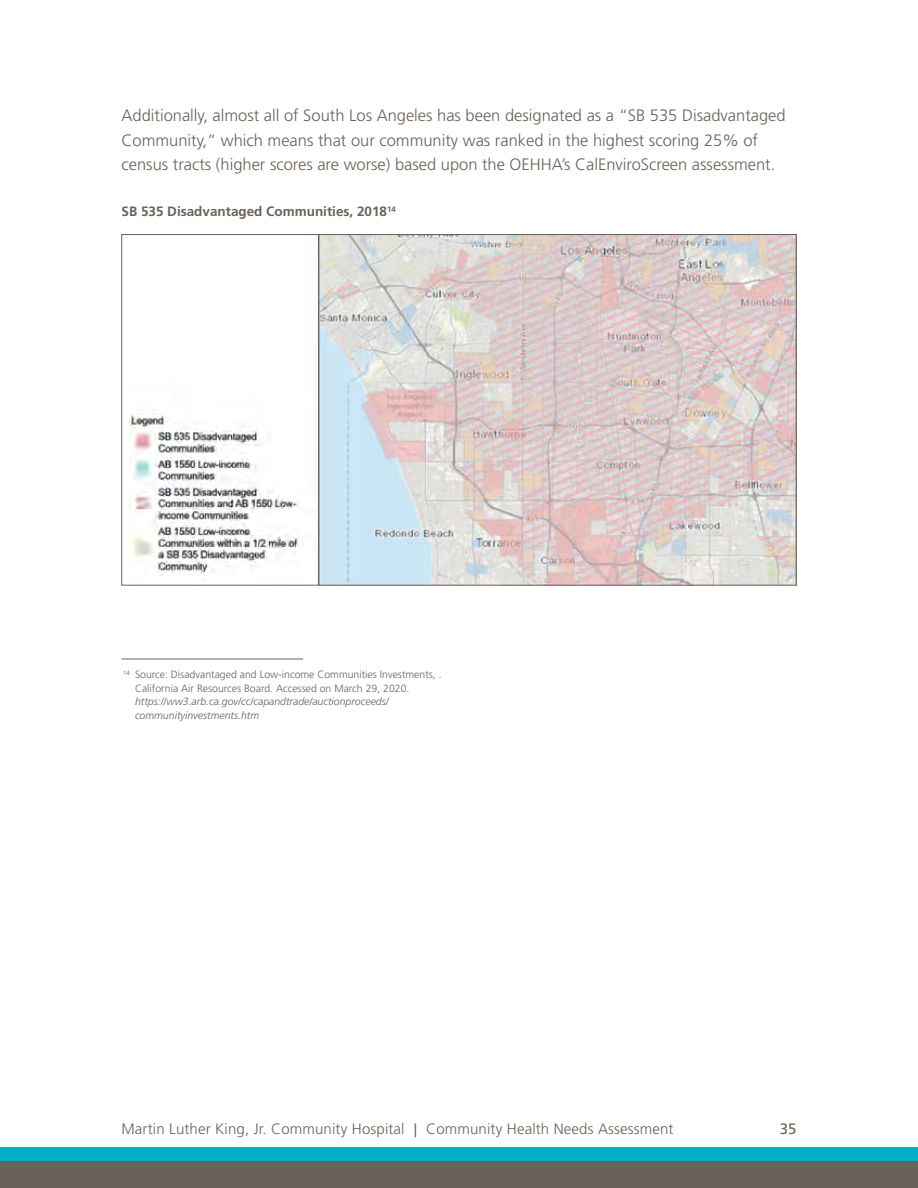
<style>
.page{position:relative;width:918px;height:1188px;background:#fff}
.page>*{position:absolute;margin:0;border:0;box-sizing:border-box;transform-origin:0 0}
.t1{font:300 16.5px/24.8px "Frutiger";color:#6a6158}
.t2{font:300 15px "Frutiger";letter-spacing:.01em;color:#6a6158}
.t3{font:15px "Frutiger";color:#6a6158}
.t4{font:700 13.5px "Frutiger";color:#6a6158}
.t5{font:300 10.5px/13.5px "Frutiger";color:#6a6158}
.t6{font:italic 300 10.5px/13.5px "Frutiger";color:#6a6158}
.s1{font-size:18px}
</style>
<div class="page">
<div style="left:0;top:1148px;width:918px;height:13px;background:#00aec7"></div>
<div style="left:0;top:1161px;width:918px;height:27px;background:#6a6158"></div>
<hr style="left:122px;top:659px;width:181px;height:1px;background:#6c6863">
<img style="left:129px;top:236px;width:665px;height:347px">
<div style="left:122px;top:234px;width:197px;height:351px;border:1px solid #6a6158"></div>
<p class="t1" style="left:122px;top:103px;width:666px">Additionally, almost all of South Los Angeles has been designated as a “SB 535 Disadvantaged<br>Community,” which means that our community was ranked in the highest scoring 25% of census tracts (higher scores are worse) based upon the OEHHA’s CalEnviroScreen assessment.</p>
<p class="t4" style="left:122px;top:203px;width:276px">SB 535 Disadvantaged Communities, 2018<sup>14</sup></p>
<p class="t5" style="left:135px;top:668px;width:308px;text-indent:-12px"><sup>14</sup> Source: Disadvantaged and Low-income Communities Investments, .<br>California Air Resources Board. Accessed on March 29, 2020.</p>
<p class="t6" style="left:135px;top:695px;width:255px">https://ww3.arb.ca.gov/cc/capandtrade/auctionproceeds/ communityinvestments.htm</p>
<p class="t2" style="left:122px;top:1120px;width:554px">Martin Luther King, Jr. Community Hospital <span class="s1">|</span> Community Health Needs Assessment</p>
<p class="t3" style="left:780px;top:1120px;width:18px">35</p>
</div>
